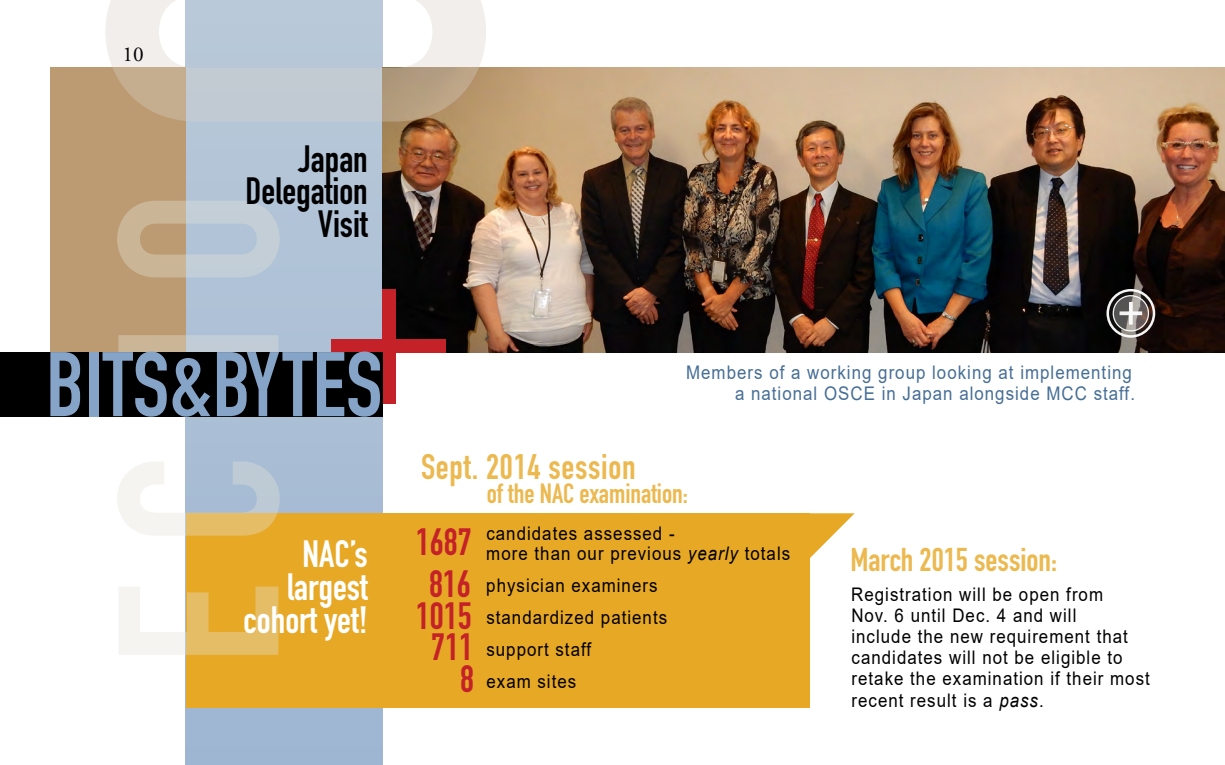
<style>
.page{position:relative;width:1225px;height:765px;background:#fff}
.page>*{position:absolute;margin:0;border:0;box-sizing:border-box;transform-origin:0 0}
.t1{font:90px "DIN Engschrift Std";color:#86a4c7}
.t2{font:37.5px/32.5px "DIN Engschrift Std";color:#fff;text-align:right}
.t3{font:37.5px/32.5px "DIN Engschrift Std";color:#000;text-align:right}
.t4{font:37.5px/31.9px "DIN Engschrift Std";color:#c42128;text-align:center}
.t5{font:35px "DIN Engschrift Std";letter-spacing:.02em;color:#ecb950}
.t6{font:32.5px "DIN Engschrift Std";color:#ecb950}
.t7{font:27.5px "DIN Engschrift Std";color:#ecb950}
.t8{font:21.25px "Adobe Garamond Pro";color:#000}
.t9{font:18.75px/21.2px "Arial";letter-spacing:.06em;color:#000;scale:.9 1}
.t10{font:18.75px/21.2px "Arial";letter-spacing:.06em;color:#466e96;text-align:right;scale:.9 1}
.s1{font-style:italic}
</style>
<div class="page">
<svg style="left:809px;top:513px;width:45px;height:109px"></svg>
<div style="left:186px;top:0;width:196px;height:765px;background:linear-gradient(to right,#a8bcd2,#acbfd5)"></div>
<div style="left:50px;top:68px;width:136px;height:290px;background:#bc9b72"></div>
<img style="left:382px;top:68px;width:842px;height:284px">
<svg style="left:105px;top:0;width:381px;height:122px;background:#cacbca"></svg>
<div style="left:186px;top:513px;width:623px;height:195px;background:#e7a825"></div>
<svg style="left:117px;top:201px;width:162px;height:151px"></svg>
<svg style="left:117px;top:462px;width:162px;height:193px"></svg>
<div style="left:382px;top:289px;width:13px;height:114px;background:#c42128"></div>
<div style="left:331px;top:339px;width:114px;height:14px;background:#c42128"></div>
<div style="left:0;top:352px;width:382px;height:64px;background:#000"></div>
<svg style="left:1107px;top:290px;width:46px;height:46px"></svg>
<div style="left:1106px;top:289px;width:48px;height:49px;border:2px solid #fff;border-radius:50%"></div>
<svg style="left:1112px;top:295px;width:36px;height:36px"></svg>
<div style="left:1112px;top:295px;width:36px;height:37px;border:1px solid #fff;border-radius:50%"></div>
<svg style="left:1119px;top:311px;width:22px;height:4px"></svg>
<svg style="left:1128px;top:302px;width:4px;height:23px"></svg>
<p class="t8" style="left:122px;top:41px;width:23px">10</p>
<h2 class="t3" style="left:245px;top:143px;width:124px">Japan<br>Delegation<br>Visit</h2>
<h1 class="t1" style="left:46px;top:332px;width:338px">BITS&amp;BYTES</h1>
<h2 class="t2" style="left:243px;top:538px;width:126px">NAC’s largest cohort yet!</h2>
<p class="t10" style="left:686px;top:361px;width:500px">Members of a working group looking at implementing a national OSCE in Japan alongside MCC staff.</p>
<h3 class="t5" style="left:421px;top:446px;width:216px">Sept. 2014 session</h3>
<h3 class="t7" style="left:486px;top:477px;width:203px">of the NAC examination:</h3>
<h2 class="t4" style="left:416px;top:521px;width:57px;line-height:41.9px">1687<br>816</h2>
<h2 class="t4" style="left:416px;top:600px;width:60px;text-align:right">1015<br>711<br>8</h2>
<p class="t9" style="left:486px;top:524px;width:339px;line-height:20px">candidates assessed -<br>more than our previous <span class="s1">yearly</span> totals</p>
<p class="t9" style="left:486px;top:570px;width:202px;line-height:31.9px">physician examiners standardized patients support staff<br>exam sites</p>
<h3 class="t6" style="left:850px;top:541px;width:208px">March 2015 session:</h3>
<p class="t9" style="left:851px;top:583px;width:333px">Registration will be open from<br>Nov. 6 until Dec. 4 and will<br>include the new requirement that candidates will not be eligible to retake the examination if their most recent result is a <span class="s1">pass</span>.</p>
</div>
